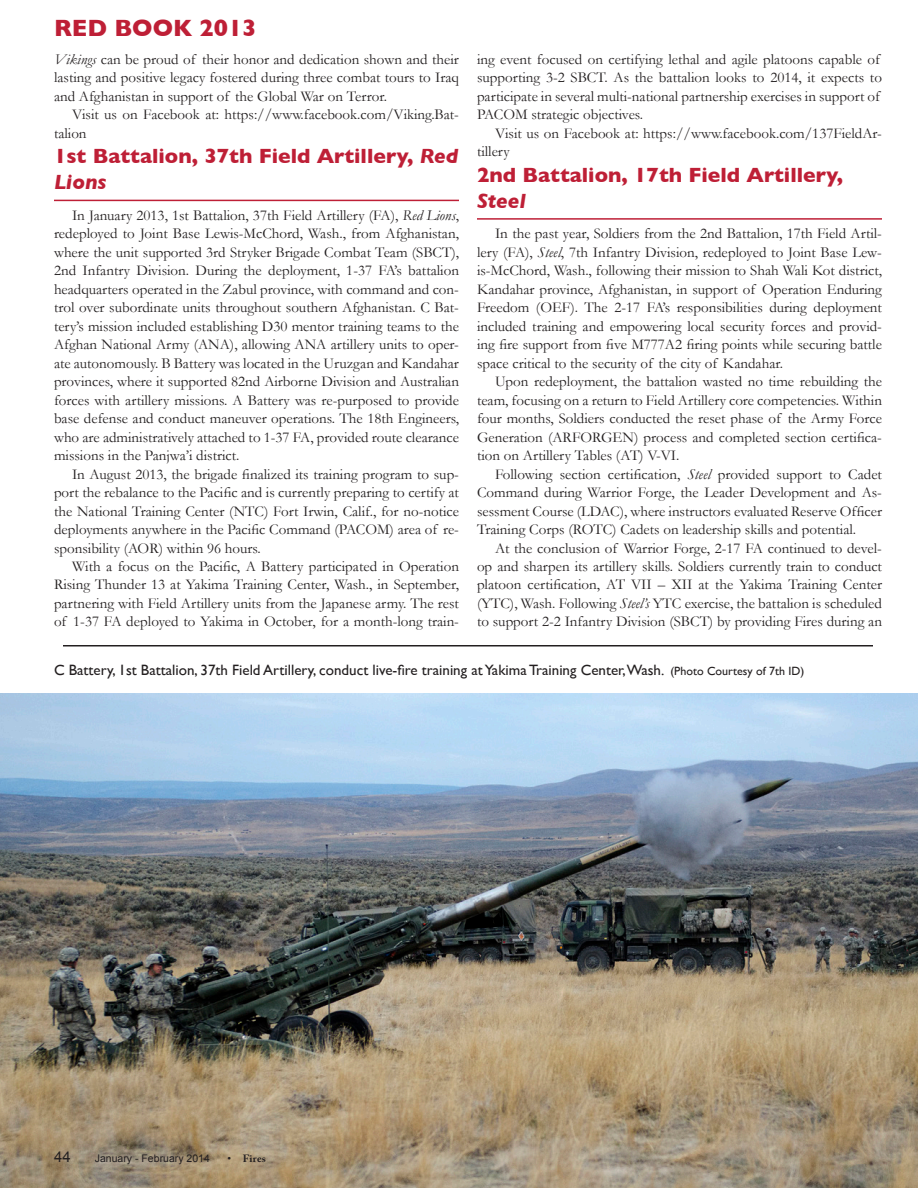
<style>
.page{position:relative;width:918px;height:1188px;background:#fff}
.page>*{position:absolute;margin:0;border:0;box-sizing:border-box;transform-origin:0 0}
.t1{font:700 24px "Gill Sans";color:#be1f36}
.Unit_Titles_Level_2{font:700 21px/25.7px "Gill Sans";color:#be1f36}
.Body_Text{font:15px/18.5px "Garamond";color:#231f20;text-align:justify}
.Caption_Above{font:15px "Gill Sans";color:#231f20}
.Master_page__Page_nu{font:15px "Arial";color:#231f20}
.Master_page__Left_si{font:10.5px "Arial";color:#231f20}
.Master_page__Left_si-2{font:700 10.5px "Adobe Caslon Pro";letter-spacing:.015em;color:#231f20}
.s1{font-style:italic}
.s2{font-size:12px}
.s3{font-family:"Arial";font-weight:400}
</style>
<div class="page">
<hr style="left:54px;top:200px;width:405px;height:1px;background:#be1f36">
<hr style="left:477px;top:218px;width:405px;height:2px;background:#be1f36">
<img style="left:0;top:694px;width:918px;height:494px">
<hr style="left:63px;top:645px;width:810px;height:1px;background:#231f20">
<h1 class="t1" style="left:54px;top:9px;width:204px">RED BOOK 2013</h1>
<p class="Body_Text" style="left:54px;top:50px;width:406px"><span class="s1">Vikings</span> can be proud of their honor and dedication shown and their lasting and positive legacy fostered during three combat tours to Iraq and Afghanistan in support of the Global War on Terror.</p>
<p class="Body_Text" style="left:54px;top:105px;width:407px;text-indent:18px">Visit us on Facebook at: https://www.facebook.com/Viking.Bat&shy;talion</p>
<p class="Unit_Titles_Level_2" style="left:54px;top:143px;width:406px">1st Battalion, 37th Field Artillery, <span class="s1">Red<br>Lions</span></p>
<p class="Body_Text" style="left:54px;top:206px;width:407px;text-indent:18px">In January 2013, 1st Battalion, 37th Field Artillery (FA), <span class="s1">Red Lions</span>, redeployed to Joint Base Lewis-McChord, Wash., from Afghanistan, where the unit supported 3rd Stryker Brigade Combat Team (SBCT), 2nd Infantry Division. During the deployment, 1-37 FA’s battalion headquarters operated in the Zabul province, with command and con&shy;trol over subordinate units throughout southern Afghanistan. C Bat&shy;tery’s mission included establishing D30 mentor training teams to the Afghan National Army (ANA), allowing ANA artillery units to oper&shy;ate autonomously. B Battery was located in the Uruzgan and Kandahar provinces, where it supported 82nd Airborne Division and Australian forces with artillery missions. A Battery was re-purposed to provide base defense and conduct maneuver operations. The 18th Engineers, who are administratively attached to 1-37 FA, provided route clearance missions in the Panjwa’i district.</p>
<p class="Body_Text" style="left:54px;top:464px;width:407px;text-indent:18px">In August 2013, the brigade finalized its training program to sup&shy;port the rebalance to the Pacific and is currently preparing to certify at the National Training Center (NTC) Fort Irwin, Calif., for no-notice deployments anywhere in the Pacific Command (PACOM) area of re&shy;sponsibility (AOR) within 96 hours.</p>
<p class="Body_Text" style="left:54px;top:557px;width:407px;text-indent:18px">With a focus on the Pacific, A Battery participated in Operation Rising Thunder 13 at Yakima Training Center, Wash., in September, partnering with Field Artillery units from the Japanese army. The rest of 1-37 FA deployed to Yakima in October, for a month-long train-</p>
<p class="Body_Text" style="left:477px;top:50px;width:407px;text-align:left">ing event focused on certifying lethal and agile platoons capable of supporting 3-2 SBCT. As the battalion looks to 2014, it expects to participate in several multi-national partnership exercises in support of PACOM strategic objectives.</p>
<p class="Body_Text" style="left:477px;top:124px;width:407px;text-indent:18px">Visit us on Facebook at: https://www.facebook.com/137FieldAr&shy;tillery</p>
<p class="Unit_Titles_Level_2" style="left:477px;top:162px;width:368px">2nd Battalion, 17th Field Artillery,<br><span class="s1">Steel</span></p>
<p class="Body_Text" style="left:477px;top:224px;width:407px;text-indent:18px">In the past year, Soldiers from the 2nd Battalion, 17th Field Artil&shy;lery (FA), <span class="s1">Steel</span>, 7th Infantry Division, redeployed to Joint Base Lew&shy;is-McChord, Wash., following their mission to Shah Wali Kot district, Kandahar province, Afghanistan, in support of Operation Enduring Freedom (OEF). The 2-17 FA’s responsibilities during deployment included training and empowering local security forces and provid&shy;ing fire support from five M777A2 firing points while securing battle space critical to the security of the city of Kandahar.</p>
<p class="Body_Text" style="left:477px;top:372px;width:407px;text-indent:18px">Upon redeployment, the battalion wasted no time rebuilding the team, focusing on a return to Field Artillery core competencies. Within four months, Soldiers conducted the reset phase of the Army Force Generation (ARFORGEN) process and completed section certifica&shy;tion on Artillery Tables (AT) V-VI.</p>
<p class="Body_Text" style="left:477px;top:464px;width:407px;text-indent:18px">Following section certification, <span class="s1">Steel</span> provided support to Cadet Command during Warrior Forge, the Leader Development and As&shy;sessment Course (LDAC), where instructors evaluated Reserve Officer Training Corps (ROTC) Cadets on leadership skills and potential.</p>
<p class="Body_Text" style="left:477px;top:538px;width:407px;text-indent:18px">At the conclusion of Warrior Forge, 2-17 FA continued to devel&shy;op and sharpen its artillery skills. Soldiers currently train to conduct platoon certification, AT VII – XII at the Yakima Training Center (YTC), Wash. Following <span class="s1">Steel’s</span> YTC exercise, the battalion is scheduled to support 2-2 Infantry Division (SBCT) by providing Fires during an</p>
<p class="Caption_Above" style="left:54px;top:661px;width:752px">C Battery, 1st Battalion, 37th Field Artillery, conduct live-fire training at Yakima Training Center,Wash. <span class="s2">(Photo Courtesy of 7th ID)</span></p>
<p class="Master_page__Page_nu" style="left:54px;top:1147px;width:18px">44</p>
<p class="Master_page__Left_si" style="left:95px;top:1151px;width:116px">January - February 2014</p>
<p class="Master_page__Left_si-2" style="left:227px;top:1152px;width:40px"><span class="s3">•</span> Fires</p>
</div>
